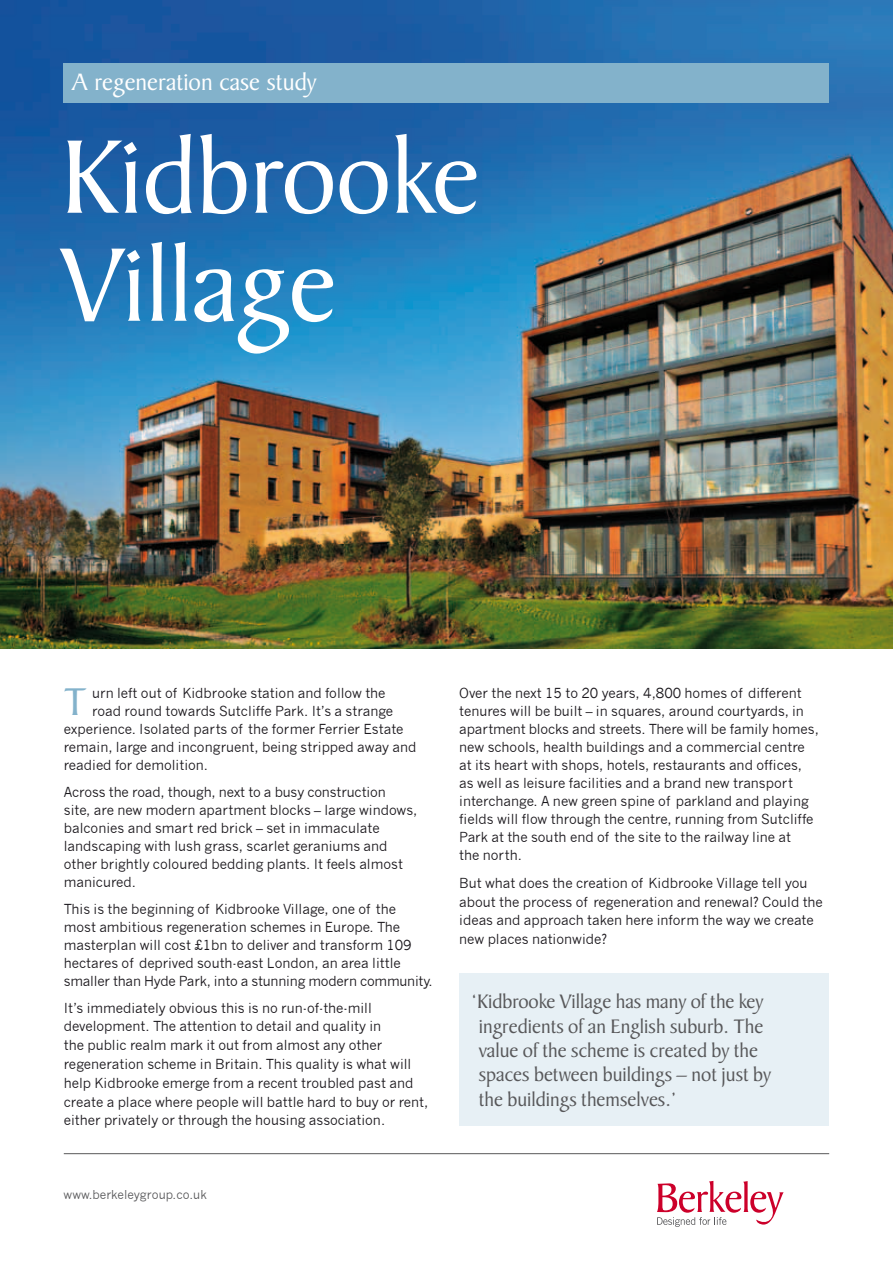
<style>
.page{position:relative;width:893px;height:1263px;background:#fff}
.page>*{position:absolute;margin:0;border:0;box-sizing:border-box;transform-origin:0 0}
.t1{font:112.5px/108px "Baker Signet BT";color:#fff}
.t2{font:41.55px "Baker Signet BT";color:#83b2cb}
.t3{font:25.5px "Baker Signet BT";color:#fff}
.t4{font:21px/24.3px "Baker Signet BT";color:#58585a}
.t5{font:13.5px/18px "News Gothic";color:#1a171c}
.t6{font:12px "News Gothic";color:#58585a}
</style>
<div class="page">
<img style="left:0;top:0;width:893px;height:649px">
<hr style="left:64px;top:1153px;width:765px;height:1px;background:#58585a">
<div style="left:64px;top:64px;width:765px;height:39px;background:#83b2cb"></div>
<div style="left:459px;top:973px;width:370px;height:153px;background:#e7f0f5"></div>
<svg style="left:657px;top:1181px;width:127px;height:46px"></svg>
<h3 class="t3" style="left:72px;top:66px;width:246px">A regeneration case study</h3>
<h1 class="t1" style="left:61px;top:124px;width:421px">Kidbrooke<br>Village</h1>
<h2 class="t2" style="left:64px;top:677px;width:24px">T</h2>
<p class="t5" style="left:92px;top:684px;width:295px">urn left out of Kidbrooke station and follow the</p>
<p class="t5" style="left:92px;top:702px;width:303px">road round towards Sutcliffe Park. It’s a strange</p>
<p class="t5" style="left:64px;top:720px;width:341px">experience. Isolated parts of the former Ferrier Estate</p>
<p class="t5" style="left:64px;top:738px;width:354px">remain, large and incongruent, being stripped away and</p>
<p class="t5" style="left:64px;top:756px;width:146px">readied for demolition.</p>
<p class="t5" style="left:64px;top:783px;width:355px">Across the road, though, next to a busy construction<br>site, are new modern apartment blocks – large windows, balconies and smart red brick – set in immaculate landscaping with lush grass, scarlet geraniums and other brightly coloured bedding plants. It feels almost manicured.</p>
<p class="t5" style="left:64px;top:900px;width:370px">This is the beginning of Kidbrooke Village, one of the<br>most ambitious regeneration schemes in Europe. The masterplan will cost £1bn to deliver and transform 109 hectares of deprived south-east London, an area little smaller than Hyde Park, into a stunning modern community.</p>
<p class="t5" style="left:64px;top:998px;width:366px;line-height:18.8px">It’s immediately obvious this is no run-of-the-mill development. The attention to detail and quality in<br>the public realm mark it out from almost any other regeneration scheme in Britain. This quality is what will help Kidbrooke emerge from a recent troubled past and create a place where people will battle hard to buy or rent, either privately or through the housing association.</p>
<p class="t6" style="left:64px;top:1187px;width:145px">www.berkeleygroup.co.uk</p>
<p class="t5" style="left:459px;top:684px;width:361px">Over the next 15 to 20 years, 4,800 homes of different tenures will be built – in squares, around courtyards, in apartment blocks and streets. There will be family homes, new schools, health buildings and a commercial centre at its heart with shops, hotels, restaurants and offices, as well as leisure facilities and a brand new transport interchange. A new green spine of parkland and playing fields will flow through the centre, running from Sutcliffe Park at the south end of the site to the railway line at<br>the north.</p>
<p class="t5" style="left:459px;top:873px;width:365px;line-height:18.9px">But what does the creation of Kidbrooke Village tell you about the process of regeneration and renewal? Could the ideas and approach taken here inform the way we create new places nationwide?</p>
<h3 class="t4" style="left:479px;top:989px;width:294px;text-indent:-7px">‘Kidbrooke Village has many of the key ingredients of an English suburb. The value of the scheme is created by the spaces between buildings – not just by the buildings themselves.’</h3>
</div>
